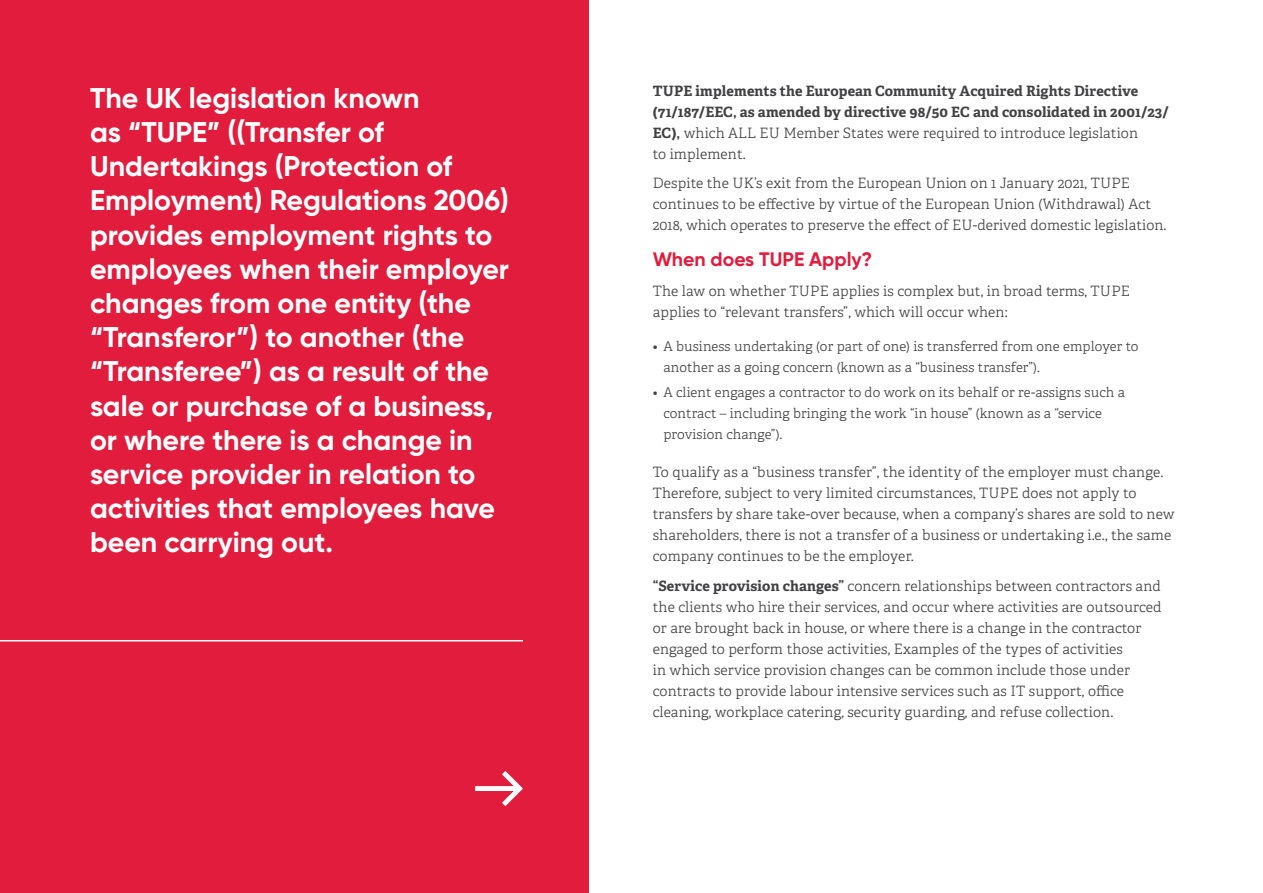
<style>
.page{position:relative;width:1263px;height:893px;background:#fff}
.page>*{position:absolute;margin:0;border:0;box-sizing:border-box;transform-origin:0 0}
.t1{font:700 28.5px/34.2px "Gilroy";color:#fff}
.t2{font:700 19.5px "Gilroy";color:#e11c3c}
.t3{font:300 14.25px/21px "Adelle";letter-spacing:.01em;color:#414042}
.t4{font:700 14.25px/21px "Adelle";letter-spacing:.01em;color:#414042}
.t5{font:300 13.5px/21px "Adelle";letter-spacing:.01em;color:#414042}
.s1{font-weight:300}
.s2{font-weight:700}
</style>
<div class="page">
<div style="left:0;top:0;width:589px;height:893px;background:#e11c3c"></div>
<svg style="left:475px;top:771px;width:48px;height:35px"></svg>
<hr style="left:0;top:640px;width:523px;height:1px;background:#fff">
<p class="t1" style="left:90px;top:81px;width:421px">The UK legislation known<br>as “TUPE” ((Transfer of<br>Undertakings (Protection of<br>Employment) Regulations 2006) provides employment rights to employees when their employer changes from one entity (the “Transferor”) to another (the “Transferee”) as a result of the sale or purchase of a business, or where there is a change in service provider in relation to activities that employees have been carrying out.</p>
<p class="t4" style="left:653px;top:80px;width:518px">TUPE implements the European Community Acquired Rights Directive (71/187/EEC, as amended by directive 98/50 EC and consolidated in 2001/23/ EC), <span class="s1">which ALL EU Member States were required to introduce legislation<br>to implement.</span></p>
<p class="t3" style="left:653px;top:173px;width:515px">Despite the UK’s exit from the European Union on 1 January 2021, TUPE continues to be effective by virtue of the European Union (Withdrawal) Act<br>2018, which operates to preserve the effect of EU-derived domestic legislation.</p>
<h2 class="t2" style="left:653px;top:247px;width:221px">When does TUPE Apply?</h2>
<p class="t3" style="left:653px;top:281px;width:479px">The law on whether TUPE applies is complex but, in broad terms, TUPE applies to “relevant transfers”, which will occur when:</p>
<p class="t5" style="left:663px;top:336px;width:477px;text-indent:-11px">• A business undertaking (or part of one) is transferred from one employer to another as a going concern (known as a “business transfer”).</p>
<p class="t5" style="left:663px;top:382px;width:463px;text-indent:-11px">• A client engages a contractor to do work on its behalf or re-assigns such a contract – including bringing the work “in house” (known as a “service provision change”).</p>
<p class="t3" style="left:653px;top:462px;width:523px">To qualify as a “business transfer”, the identity of the employer must change.<br>Therefore, subject to very limited circumstances, TUPE does not apply to transfers by share take-over because, when a company’s shares are sold to new shareholders, there is not a transfer of a business or undertaking i.e., the same company continues to be the employer.</p>
<p class="t3" style="left:653px;top:575px;width:510px"><span class="s2">“Service provision changes”</span> concern relationships between contractors and the clients who hire their services, and occur where activities are outsourced or are brought back in house, or where there is a change in the contractor engaged to perform those activities, Examples of the types of activities<br>in which service provision changes can be common include those under contracts to provide labour intensive services such as IT support, office cleaning, workplace catering, security guarding, and refuse collection.</p>
</div>
